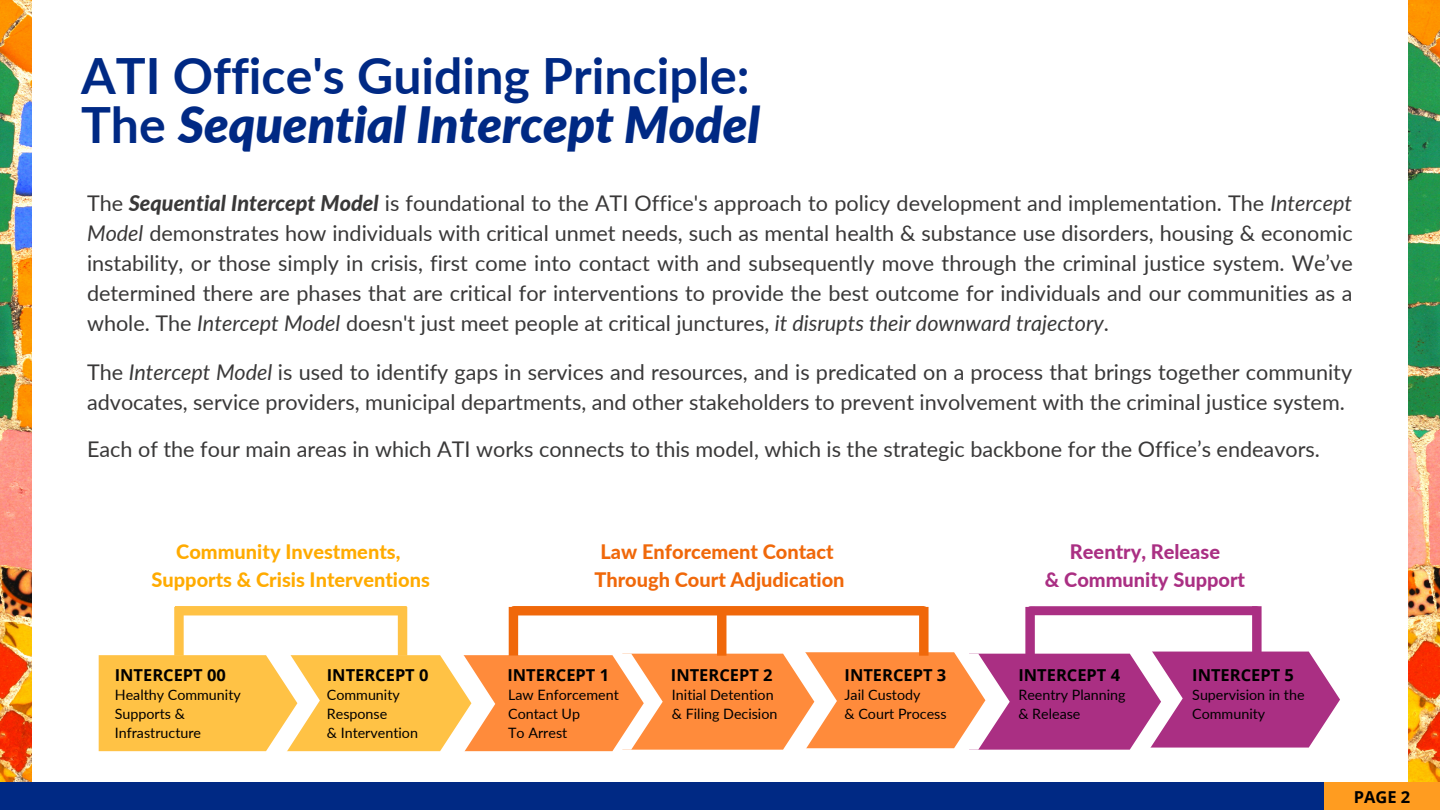
<style>
.page{position:relative;width:1440px;height:810px;background:#fff}
.page>*{position:absolute;margin:0;border:0;box-sizing:border-box;transform-origin:0 0}
.t1{font:700 50px "Lato";color:#002984}
.t2{font:italic 900 50px "Lato";color:#002984}
.t3{font:21.6px/30px "Lato";color:#393838;text-align:justify}
.t4{font:800 20px "Lato";color:#ffab00}
.t5{font:800 20px "Lato";color:#f0680a}
.t6{font:800 20px "Lato";color:#aa2f83}
.t7{font:700 16.5px "Open Sans";color:#000}
.t8{font:14.3px/19px "Lato";color:#000}
.s1{font-weight:700;font-style:normal}
.s2{font-weight:800;font-style:italic}
.s3{font-style:italic}
</style>
<div class="page">
<svg style="left:99px;top:648px;width:1241px;height:104px"></svg>
<div style="left:175px;top:606px;width:232px;height:9px;background:#ffc245"></div>
<div style="left:514px;top:606px;width:409px;height:9px;background:#f0680a"></div>
<div style="left:1031px;top:606px;width:225px;height:9px;background:#aa2f83"></div>
<div style="left:174px;top:607px;width:10px;height:49px;background:#ffc245"></div>
<div style="left:398px;top:607px;width:9px;height:49px;background:#ffc245"></div>
<div style="left:509px;top:607px;width:9px;height:49px;background:#f0680a"></div>
<div style="left:717px;top:607px;width:9px;height:49px;background:#f0680a"></div>
<div style="left:919px;top:607px;width:9px;height:49px;background:#f0680a"></div>
<div style="left:1026px;top:607px;width:9px;height:49px;background:#aa2f83"></div>
<div style="left:1252px;top:606px;width:9px;height:49px;background:#aa2f83"></div>
<img style="left:0;top:0;width:32px;height:782px">
<img style="left:1408px;top:0;width:32px;height:782px">
<div style="left:0;top:782px;width:1440px;height:28px;background:#002984"></div>
<div style="left:1324px;top:782px;width:116px;height:28px;background:#ff9c20"></div>
<p class="t1" style="left:81px;top:44px;width:670px">ATI Office's Guiding Principle:</p>
<p class="t2" style="left:81px;top:94px;width:681px"><span class="s1">The</span> Sequential Intercept Model</p>
<p class="t3" style="left:87px;top:188px;width:1267px">The <span class="s2">Sequential Intercept Model</span> is foundational to the ATI Office's approach to policy development and implementation. The <span class="s3">Intercept Model</span> demonstrates how individuals with critical unmet needs, such as mental health &amp; substance use disorders, housing &amp; economic instability, or those simply in crisis, first come into contact with and subsequently move through the criminal justice system. We’ve determined there are phases that are critical for interventions to provide the best outcome for individuals and our communities as a whole. The <span class="s3">Intercept Model</span> doesn't just meet people at critical junctures, <span class="s3">it disrupts their downward trajectory</span>.</p>
<p class="t3" style="left:87px;top:356px;width:1267px">The <span class="s3">Intercept Model</span> is used to identify gaps in services and resources, and is predicated on a process that brings together community advocates, service providers, municipal departments, and other stakeholders to prevent involvement with the criminal justice system.</p>
<p class="t3" style="left:87px;top:434px;width:1234px">Each of the four main areas in which ATI works connects to this model, which is the strategic backbone for the Office’s endeavors.</p>
<p class="t4" style="left:176px;top:539px;width:226px">Community Investments,</p>
<p class="t4" style="left:152px;top:567px;width:280px">Supports &amp; Crisis Interventions</p>
<p class="t5" style="left:601px;top:539px;width:235px">Law Enforcement Contact</p>
<p class="t5" style="left:594px;top:567px;width:252px">Through Court Adjudication</p>
<p class="t6" style="left:1070px;top:539px;width:152px">Reentry, Release</p>
<p class="t6" style="left:1045px;top:567px;width:202px">&amp; Community Support</p>
<p class="t7" style="left:115px;top:663px;width:113px">INTERCEPT 00</p>
<p class="t7" style="left:327px;top:663px;width:103px">INTERCEPT 0</p>
<p class="t7" style="left:507px;top:663px;width:103px">INTERCEPT 1</p>
<p class="t7" style="left:671px;top:663px;width:103px">INTERCEPT 2</p>
<p class="t7" style="left:845px;top:663px;width:103px">INTERCEPT 3</p>
<p class="t7" style="left:1018px;top:663px;width:103px">INTERCEPT 4</p>
<p class="t7" style="left:1192px;top:663px;width:103px">INTERCEPT 5</p>
<p class="t8" style="left:115px;top:685px;width:127px">Healthy Community</p>
<p class="t8" style="left:115px;top:704px;width:72px">Supports &amp;</p>
<p class="t8" style="left:115px;top:723px;width:88px">Infrastructure</p>
<p class="t8" style="left:672px;top:685px;width:107px">Initial Detention &amp; Filing Decision</p>
<p class="t8" style="left:845px;top:685px;width:77px">Jail Custody</p>
<p class="t8" style="left:1018px;top:685px;width:109px">Reentry Planning</p>
<p class="t8" style="left:1018px;top:704px;width:64px">&amp; Release</p>
<p class="t8" style="left:1192px;top:685px;width:114px">Supervision in the<br>Community</p>
<p class="t8" style="left:327px;top:685px;width:74px">Community</p>
<p class="t8" style="left:327px;top:704px;width:62px">Response</p>
<p class="t8" style="left:327px;top:723px;width:93px">&amp; Intervention</p>
<p class="t8" style="left:508px;top:685px;width:112px">Law Enforcement</p>
<p class="t8" style="left:508px;top:704px;width:73px">Contact Up</p>
<p class="t8" style="left:508px;top:723px;width:61px">To Arrest</p>
<p class="t8" style="left:845px;top:704px;width:104px">&amp; Court Process</p>
<p class="t7" style="left:1354px;top:785px;width:58px">PAGE 2</p>
</div>
